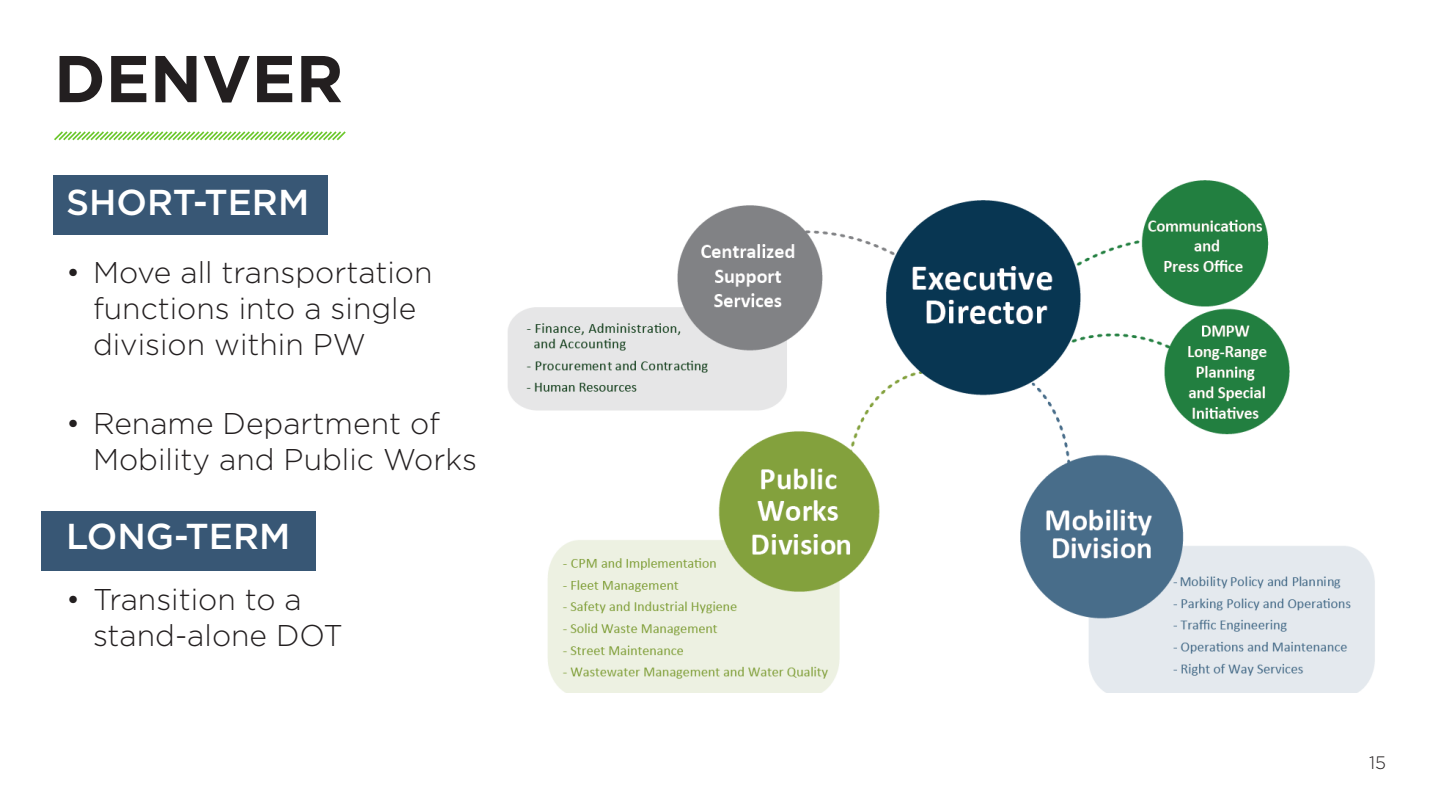
<style>
.page{position:relative;width:1440px;height:810px;background:#fff}
.page>*{position:absolute;margin:0;border:0;box-sizing:border-box;transform-origin:0 0}
.t1{font:700 66px "Gotham";color:#231f20}
.t2{font:500 36px "Gotham";color:#fff}
.t3{font:300 30px/36px "Gotham";color:#231f20}
.t4{font:300 18px "Gotham";color:#231f20}
</style>
<div class="page">
<svg style="left:54px;top:131px;width:292px;height:10px"></svg>
<div style="left:54px;top:176px;width:274px;height:59px;background:#385775"></div>
<div style="left:42px;top:512px;width:274px;height:59px;background:#385775"></div>
<img style="left:508px;top:180px;width:867px;height:512px">
<div style="left:495px;top:146px;width:387px;height:59px;background:#fff"></div>
<p class="t1" style="left:54px;top:41px;width:291px">DENVER</p>
<p class="t2" style="left:66px;top:182px;width:245px">SHORT-TERM</p>
<p class="t3" style="left:93px;top:254px;width:341px;text-indent:-27px">• Move all transportation functions into a single division within PW</p>
<p class="t3" style="left:93px;top:405px;width:385px;text-indent:-27px">• Rename Department of<br>Mobility and Public Works</p>
<p class="t2" style="left:66px;top:516px;width:226px">LONG-TERM</p>
<p class="t3" style="left:66px;top:581px;width:237px">• Transition to a</p>
<p class="t3" style="left:93px;top:617px;width:251px">stand-alone DOT</p>
<p class="t4" style="left:1369px;top:753px;width:18px">15</p>
</div>
